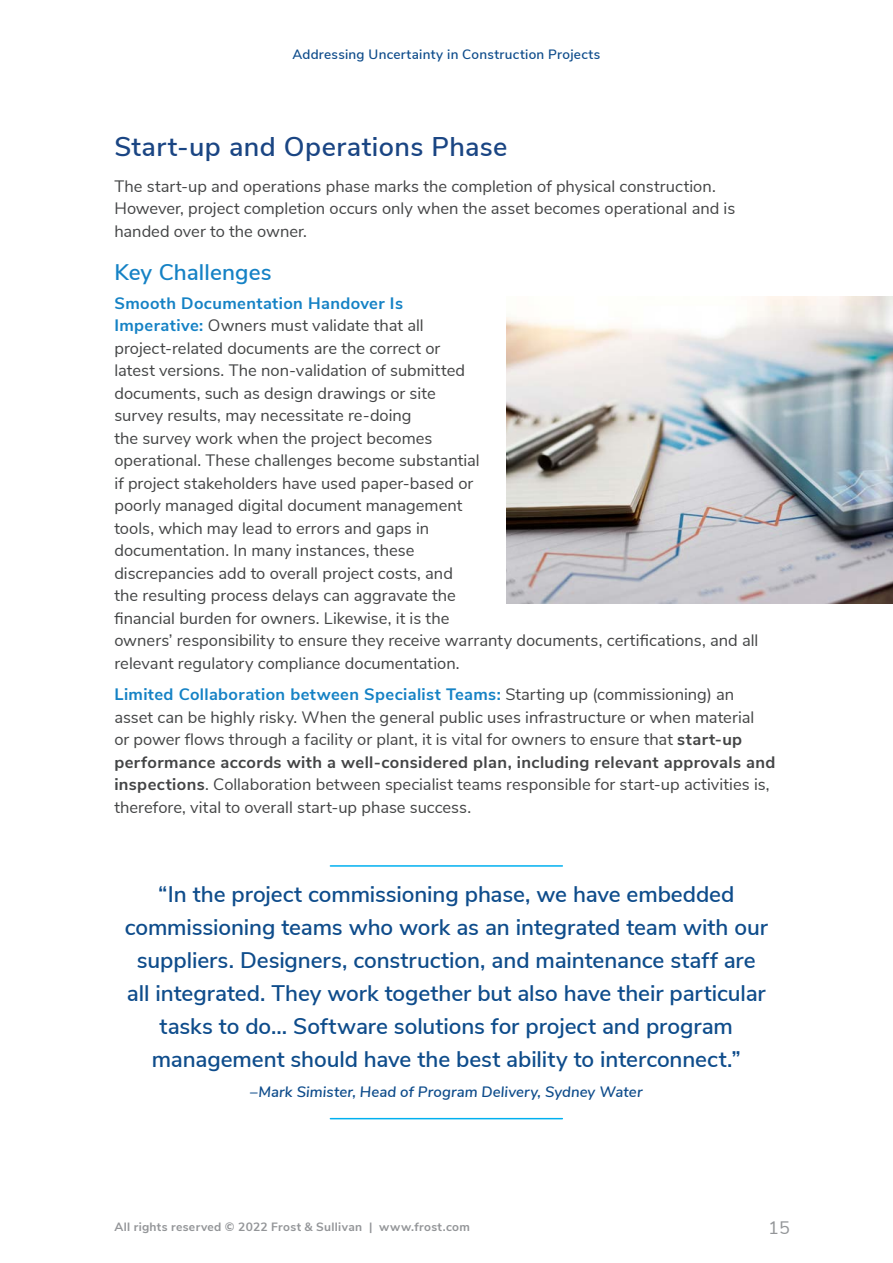
<style>
.page{position:relative;width:893px;height:1263px;background:#fff}
.page>*{position:absolute;margin:0;border:0;box-sizing:border-box;transform-origin:0 0}
.t1{font:600 27px "Nunito Sans";letter-spacing:.015em;color:#1a4583}
.Pull_Quote_non-photo{font:600 22.5px/33px "Nunito Sans";letter-spacing:-.005em;color:#0e4c8b;text-align:center}
.t2{font:600 22.5px "Nunito Sans";letter-spacing:.005em;color:#1582c5}
.t3{font:18px "Nunito Sans";color:#939598}
.Text_body{font:16.5px/22.5px "Nunito Sans";color:#434445}
.Pull_Quote_non-photo-2{font:italic 600 15px "Nunito Sans";letter-spacing:.005em;color:#0e4c8b}
.t4{font:600 13.5px "Nunito Sans";letter-spacing:.02em;color:#0e4c8b}
.t5{font:700 12px "Nunito Sans";letter-spacing:.025em;color:#939598}
.s1{font-weight:700;color:#1582c5}
.s2{font-weight:700}
</style>
<div class="page">
<hr style="left:330px;top:1118px;width:232px;height:1px;background:#00b0f0">
<hr style="left:330px;top:865px;width:232px;height:2px;background:#00b0f0">
<img style="left:507px;top:296px;width:386px;height:307px">
<p class="t4" style="left:292px;top:44px;width:309px">Addressing Uncertainty in Construction Projects</p>
<h1 class="t1" style="left:114px;top:127px;width:395px">Start-up and Operations Phase</h1>
<p class="Text_body" style="left:114px;top:174px;width:622px">The start-up and operations phase marks the completion of physical construction.<br>However, project completion occurs only when the asset becomes operational and is handed over to the owner.</p>
<h2 class="t2" style="left:114px;top:255px;width:159px">Key Challenges</h2>
<p class="Text_body" style="left:114px;top:291px;width:645px"><span class="s1">Smooth Documentation Handover Is<br>Imperative:</span> Owners must validate that all<br>project-related documents are the correct or<br>latest versions. The non-validation of submitted<br>documents, such as design drawings or site<br>survey results, may necessitate re-doing<br>the survey work when the project becomes<br>operational. These challenges become substantial<br>if project stakeholders have used paper-based or<br>poorly managed digital document management<br>tools, which may lead to errors and gaps in<br>documentation. In many instances, these<br>discrepancies add to overall project costs, and<br>the resulting process delays can aggravate the<br>financial burden for owners. Likewise, it is the<br>owners’ responsibility to ensure they receive warranty documents, certifications, and all relevant regulatory compliance documentation.</p>
<p class="Text_body" style="left:114px;top:682px;width:663px"><span class="s1">Limited Collaboration between Specialist Teams:</span> Starting up (commissioning) an asset can be highly risky. When the general public uses infrastructure or when material<br>or power flows through a facility or plant, it is vital for owners to ensure that <span class="s2">start-up performance accords with a well-considered plan, including relevant approvals and inspections</span>. Collaboration between specialist teams responsible for start-up activities is, therefore, vital to overall start-up phase success.</p>
<p class="Pull_Quote_non-photo" style="left:125px;top:876px;width:645px">“In the project commissioning phase, we have embedded commissioning teams who work as an integrated team with our suppliers. Designers, construction, and maintenance staff are all integrated. They work together but also have their particular tasks to do… Software solutions for project and program management should have the best ability to interconnect.”</p>
<p class="Pull_Quote_non-photo-2" style="left:250px;top:1081px;width:394px">–Mark Simister, Head of Program Delivery, Sydney Water</p>
<p class="t5" style="left:114px;top:1218px;width:357px">All rights reserved © 2022 Frost &amp; Sullivan | www.frost.com</p>
<p class="t3" style="left:768px;top:1214px;width:23px">15</p>
</div>
